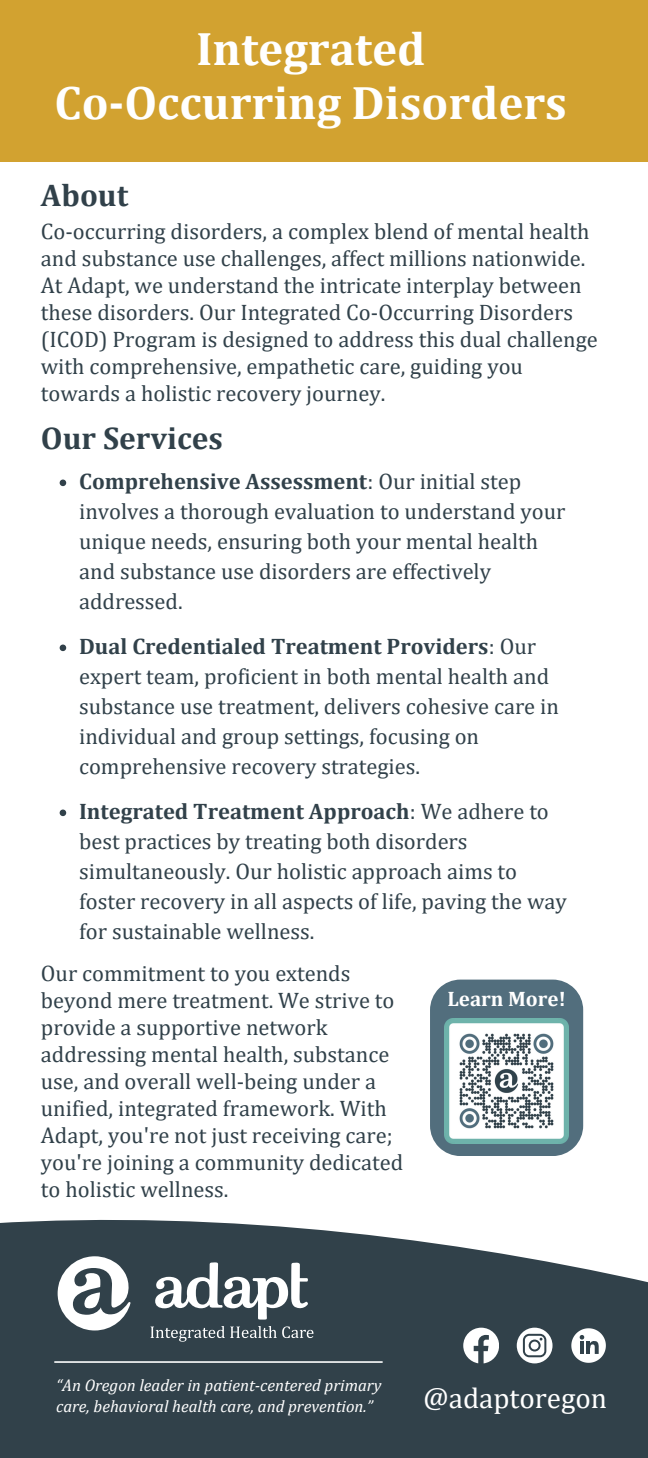
<style>
.page{position:relative;width:648px;height:1458px;background:#fff}
.page>*{position:absolute;margin:0;border:0;box-sizing:border-box;transform-origin:0 0}
.t1{font:700 47.25px/54px "Cambria";color:#fff;text-align:center}
.t2{font:700 31.5px "Cambria";color:#31414a}
.t3{font:29.03px "Cambria";color:#fff}
.t4{font:22.5px/27px "Cambria";color:#31414a}
.t5{font:700 20.93px "Cambria";color:#fff}
.t6{font:italic 16.88px/20.9px "Cambria";color:#fff}
.s1{font-weight:700}
</style>
<div class="page">
<div style="left:0;top:0;width:648px;height:162px;background:#d2a230"></div>
<svg style="left:0;top:1219px;width:648px;height:239px;background:#43525a"></svg>
<svg style="left:60px;top:480px;width:6px;height:6px"></svg>
<svg style="left:60px;top:645px;width:6px;height:6px"></svg>
<svg style="left:60px;top:810px;width:6px;height:6px"></svg>
<svg style="left:155px;top:1262px;width:153px;height:58px"></svg>
<svg style="left:58px;top:1256px;width:73px;height:75px"></svg>
<svg style="left:151px;top:1326px;width:163px;height:16px;background:#59666d"></svg>
<hr style="left:55px;top:1361px;width:327px;height:2px;background:#fff">
<svg style="left:463px;top:1328px;width:36px;height:35px"></svg>
<svg style="left:517px;top:1328px;width:35px;height:35px"></svg>
<svg style="left:571px;top:1328px;width:35px;height:35px"></svg>
<svg style="left:430px;top:980px;width:153px;height:176px;background:#5e7886"></svg>
<img style="left:444px;top:1018px;width:125px;height:125px">
<h5 class="t1" style="left:55px;top:20px;width:514px">Integrated<br>Co-Occurring Disorders</h5>
<h5 class="t2" style="left:41px;top:176px;width:89px">About</h5>
<h4 class="t4" style="left:41px;top:217px;width:558px">Co-occurring disorders, a complex blend of mental health and substance use challenges, affect millions nationwide.<br>At Adapt, we understand the intricate interplay between these disorders. Our Integrated Co-Occurring Disorders (ICOD) Program is designed to address this dual challenge with comprehensive, empathetic care, guiding you towards a holistic recovery journey.</h4>
<h2 class="t2" style="left:41px;top:419px;width:184px">Our Services</h2>
<h1 class="t4" style="left:79px;top:466px;width:488px;line-height:29.9px"><span class="s1">Comprehensive Assessment</span>: Our initial step involves a thorough evaluation to understand your unique needs, ensuring both your mental health and substance use disorders are effectively addressed.</h1>
<h2 class="t4" style="left:79px;top:631px;width:481px;line-height:29.9px"><span class="s1">Dual Credentialed Treatment Providers</span>: Our expert team, proficient in both mental health and substance use treatment, delivers cohesive care in individual and group settings, focusing on comprehensive recovery strategies.</h2>
<h5 class="t4" style="left:79px;top:796px;width:489px;line-height:29.9px"><span class="s1">Integrated Treatment Approach</span>: We adhere to best practices by treating both disorders simultaneously. Our holistic approach aims to foster recovery in all aspects of life, paving the way for sustainable wellness.</h5>
<p class="t4" style="left:41px;top:959px;width:364px">Our commitment to you extends beyond mere treatment. We strive to provide a supportive network addressing mental health, substance use, and overall well-being under a unified, integrated framework. With Adapt, you're not just receiving care; you're joining a community dedicated to holistic wellness.</p>
<p class="t5" style="left:447px;top:986px;width:120px">Learn More!</p>
<h5 class="t6" style="left:56px;top:1375px;width:327px">“An Oregon leader in patient-centered primary care, behavioral health care, and prevention.”</h5>
<h5 class="t3" style="left:423px;top:1380px;width:185px">@adaptoregon</h5>
</div>
